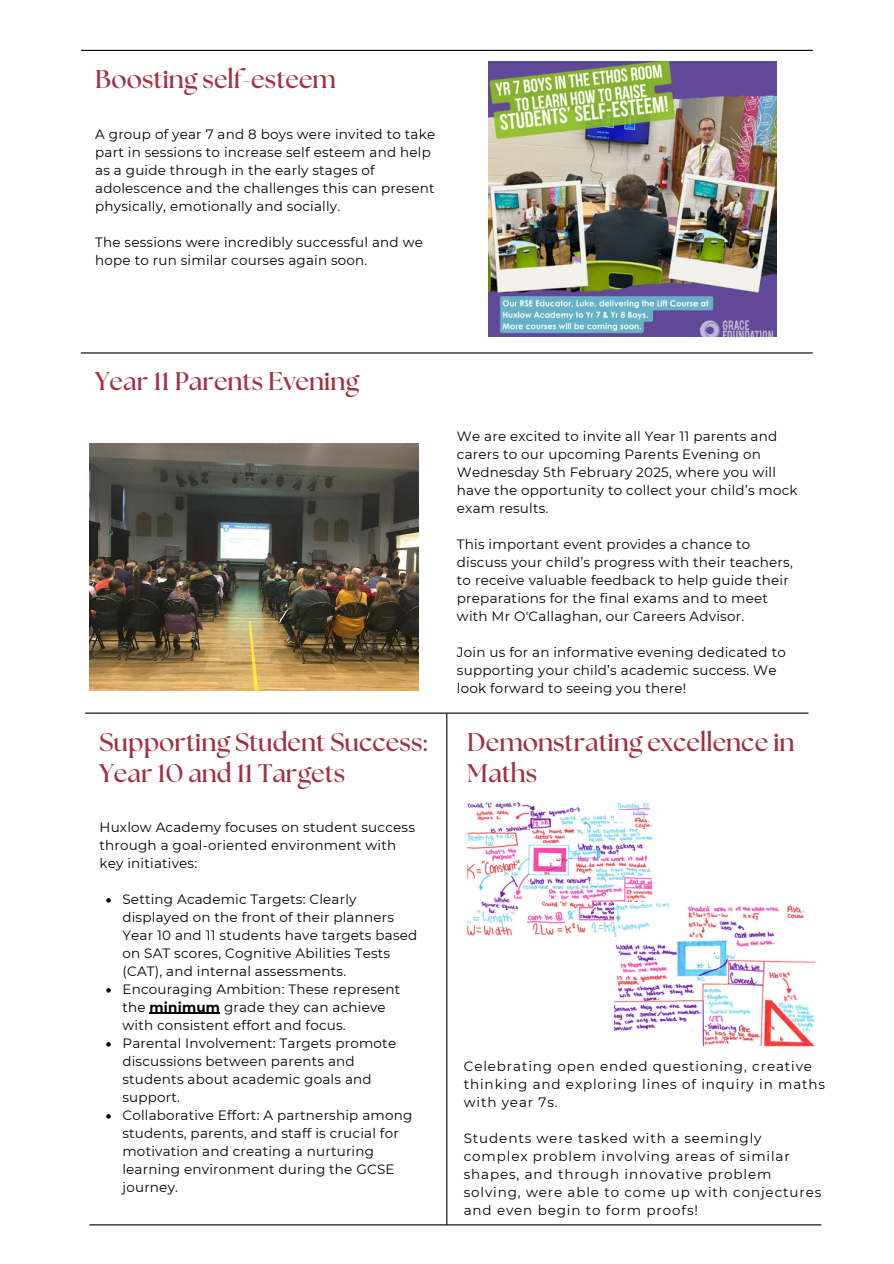
<style>
.page{position:relative;width:894px;height:1264px;background:#fff}
.page>*{position:absolute;margin:0;border:0;box-sizing:border-box;transform-origin:0 0}
.t1{font:700 25.5px/31.5px "The Seasons";color:#a32f42}
.t2{font:13.5px/18px "Montserrat";letter-spacing:.015em;color:#000}
.t3{font:13.5px/18px "Montserrat";letter-spacing:.065em;color:#000}
.s1{font-weight:700}
</style>
<div class="page">
<hr style="left:81px;top:50px;width:731px;height:1px;background:#000">
<hr style="left:89px;top:1224px;width:732px;height:1px;background:#000">
<svg style="left:106px;top:898px;width:5px;height:4px"></svg>
<svg style="left:106px;top:988px;width:5px;height:4px"></svg>
<hr style="left:149px;top:1012px;width:71px;height:2px;background:#000">
<svg style="left:106px;top:1042px;width:5px;height:4px"></svg>
<svg style="left:106px;top:1114px;width:5px;height:4px"></svg>
<hr style="left:85px;top:712px;width:723px;height:1px;background:#000">
<img style="left:488px;top:61px;width:288px;height:276px">
<img style="left:89px;top:443px;width:329px;height:247px">
<hr style="left:81px;top:352px;width:731px;height:1px;background:#000">
<hr style="left:446px;top:713px;width:1px;height:511px;background:#000">
<img style="left:467px;top:802px;width:184px;height:133px">
<img style="left:614px;top:902px;width:202px;height:144px">
<div style="left:614px;top:810px;width:18px;height:12px;background:#fff"></div>
<div style="left:785px;top:918px;width:19px;height:17px;background:#fff"></div>
<p class="t1" style="left:95px;top:64px;width:242px">Boosting self-esteem</p>
<p class="t2" style="left:95px;top:125px;width:341px">A group of year 7 and 8 boys were invited to take part in sessions to increase self esteem and help as a guide through in the early stages of adolescence and the challenges this can present physically, emotionally and socially.</p>
<p class="t2" style="left:95px;top:233px;width:329px">The sessions were incredibly successful and we hope to run similar courses again soon.</p>
<p class="t1" style="left:95px;top:367px;width:265px">Year 11 Parents Evening</p>
<p class="t1" style="left:99px;top:727px;width:329px">Supporting Student Success:</p>
<p class="t1" style="left:99px;top:758px;width:247px">Year 10 and 11 Targets</p>
<p class="t2" style="left:99px;top:817px;width:317px">Huxlow Academy focuses on student success through a goal-oriented environment with key initiatives:</p>
<p class="t2" style="left:122px;top:889px;width:296px">Setting Academic Targets: Clearly displayed on the front of their planners Year 10 and 11 students have targets based on SAT scores, Cognitive Abilities Tests (CAT), and internal assessments.</p>
<p class="t2" style="left:122px;top:979px;width:279px">Encouraging Ambition: These represent the <span class="s1">minimum</span> grade they can achieve with consistent effort and focus.</p>
<p class="t2" style="left:122px;top:1033px;width:275px">Parental Involvement: Targets promote discussions between parents and students about academic goals and support.</p>
<p class="t2" style="left:122px;top:1105px;width:291px">Collaborative Effort: A partnership among students, parents, and staff is crucial for motivation and creating a nurturing learning environment during the GCSE journey.</p>
<p class="t2" style="left:457px;top:427px;width:342px">We are excited to invite all Year 11 parents and carers to our upcoming Parents Evening on Wednesday 5th February 2025, where you will have the opportunity to collect your child’s mock exam results.</p>
<p class="t2" style="left:457px;top:535px;width:337px">This important event provides a chance to discuss your child’s progress with their teachers, to receive valuable feedback to help guide their preparations for the final exams and to meet with Mr O'Callaghan, our Careers Advisor.</p>
<p class="t2" style="left:457px;top:643px;width:330px">Join us for an informative evening dedicated to supporting your child’s academic success. We look forward to seeing you there!</p>
<p class="t1" style="left:467px;top:727px;width:329px">Demonstrating excellence in<br>Maths</p>
<p class="t3" style="left:463px;top:1057px;width:363px">Celebrating open ended questioning, creative thinking and exploring lines of inquiry in maths with year 7s.</p>
<p class="t3" style="left:463px;top:1129px;width:359px">Students were tasked with a seemingly complex problem involving areas of similar shapes, and through innovative problem solving, were able to come up with conjectures and even begin to form proofs!</p>
</div>
